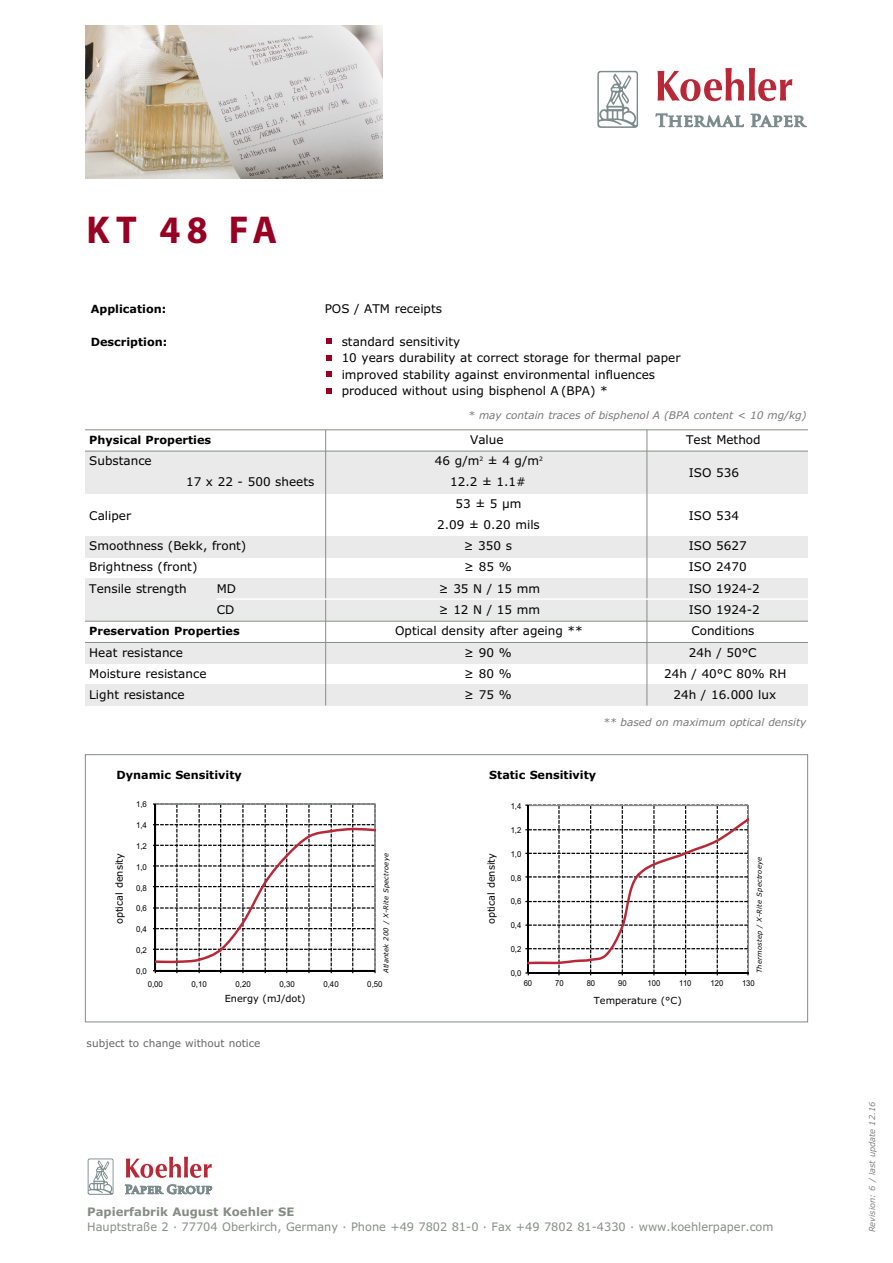
<style>
.page{position:relative;width:893px;height:1263px;background:#fff}
.page>*{position:absolute;margin:0;border:0;box-sizing:border-box;transform-origin:0 0}
.t1{font:700 39px "Myriad Pro";color:#970022}
.t2{font:12px/21.3px "Verdana";color:#000}
.t3{font:11.7px "Verdana";color:#868d86}
.t4{font:700 11.7px "Verdana";color:#868d86}
.t5{font:700 11.25px "Verdana";color:#000}
.t6{font:11.25px "Verdana Bold OTF";color:#000}
.t7{font:italic 10.5px "Verdana";color:#787878}
.t8{font:10.5px "Verdana";color:#666}
.t9{font:9.75px "Verdana";color:#000}
.t10{font:8.25px "Arial";color:#000;scale:.94 1}
.t11{font:italic 8.25px "Verdana";color:#808080}
.t12{font:8.1px "Arial";color:#000}
.t13{font:italic 6.75px "Verdana";letter-spacing:.03em;color:#000}
</style>
<div class="page">
<img style="left:85px;top:26px;width:298px;height:153px">
<svg style="left:597px;top:71px;width:41px;height:57px"></svg>
<svg style="left:751px;top:114px;width:56px;height:14px"></svg>
<svg style="left:658px;top:68px;width:134px;height:33px"></svg>
<svg style="left:656px;top:113px;width:88px;height:14px"></svg>
<svg style="left:88px;top:1158px;width:26px;height:37px"></svg>
<svg style="left:125px;top:1185px;width:87px;height:9px"></svg>
<svg style="left:126px;top:1157px;width:86px;height:21px"></svg>
<svg style="left:326px;top:371px;width:6px;height:6px"></svg>
<svg style="left:326px;top:388px;width:6px;height:6px"></svg>
<svg style="left:326px;top:355px;width:6px;height:6px"></svg>
<svg style="left:326px;top:338px;width:6px;height:6px"></svg>
<div style="left:85px;top:451px;width:723px;height:42px;background:#eaeaea"></div>
<div style="left:85px;top:536px;width:723px;height:21px;background:#eaeaea"></div>
<div style="left:85px;top:578px;width:723px;height:43px;background:#eaeaea"></div>
<div style="left:85px;top:642px;width:723px;height:21px;background:#eaeaea"></div>
<div style="left:85px;top:685px;width:723px;height:21px;background:#eaeaea"></div>
<hr style="left:85px;top:429px;width:723px;height:1px;background:#868d86">
<hr style="left:85px;top:451px;width:723px;height:1px;background:#868d86">
<hr style="left:85px;top:621px;width:723px;height:1px;background:#868d86">
<hr style="left:85px;top:642px;width:723px;height:1px;background:#868d86">
<hr style="left:325px;top:430px;width:1px;height:275px;background:#868d86">
<hr style="left:647px;top:430px;width:1px;height:275px;background:#868d86">
<hr style="left:216px;top:598px;width:592px;height:2px;background:#fff">
<svg style="left:153px;top:803px;width:223px;height:170px"></svg>
<svg style="left:525px;top:804px;width:224px;height:171px"></svg>
<div style="left:85px;top:754px;width:723px;height:268px;border:1px solid #868d86"></div>
<h1 class="t1" style="left:87px;top:207px;width:192px">KT 48 FA</h1>
<p class="t6" style="left:91px;top:302px;width:77px">Application:</p>
<p class="t2" style="left:325px;top:299px;width:119px">POS / ATM receipts</p>
<p class="t6" style="left:91px;top:335px;width:78px">Description:</p>
<p class="t2" style="left:342px;top:334px;width:340px;line-height:16.5px">standard sensitivity<br>10 years durability at correct storage for thermal paper improved stability against environmental influences produced without using bisphenol A (BPA) *</p>
<p class="t5" style="left:89px;top:433px;width:123px">Physical Properties</p>
<p class="t2" style="left:470px;top:430px;width:35px">Value</p>
<p class="t2" style="left:686px;top:430px;width:76px">Test Method</p>
<p class="t2" style="left:89px;top:451px;width:64px">Substance</p>
<p class="t7" style="left:468px;top:411px;width:340px">* may contain traces of bisphenol A (BPA content &lt; 10 mg/kg)</p>
<p class="t2" style="left:435px;top:451px;width:110px">46 g/m<sup>2</sup> ± 4 g/m<sup>2</sup></p>
<p class="t2" style="left:689px;top:463px;width:52px">ISO 536</p>
<p class="t2" style="left:186px;top:472px;width:130px">17 x 22 - 500 sheets</p>
<p class="t2" style="left:450px;top:472px;width:77px;text-align:center">12.2 ± 1.1#<br>53 ± 5 µm</p>
<p class="t2" style="left:89px;top:506px;width:43px">Caliper</p>
<p class="t2" style="left:89px;top:536px;width:159px">Smoothness (Bekk, front)<br>Brightness (front)<br>Tensile strength</p>
<p class="t2" style="left:689px;top:506px;width:52px">ISO 534</p>
<p class="t2" style="left:437px;top:515px;width:104px;text-align:center">2.09 ± 0.20 mils ≥ 350 s</p>
<p class="t2" style="left:689px;top:536px;width:59px">ISO 5627</p>
<p class="t2" style="left:464px;top:557px;width:49px">≥ 85 %</p>
<p class="t2" style="left:689px;top:557px;width:59px">ISO 2470</p>
<p class="t2" style="left:439px;top:579px;width:103px">≥ 35 N / 15 mm</p>
<p class="t2" style="left:689px;top:579px;width:72px">ISO 1924-2</p>
<p class="t2" style="left:439px;top:600px;width:103px">≥ 12 N / 15 mm</p>
<p class="t2" style="left:689px;top:600px;width:72px">ISO 1924-2</p>
<p class="t2" style="left:464px;top:642px;width:49px">≥ 90 %</p>
<p class="t2" style="left:689px;top:642px;width:69px">24h / 50°C</p>
<p class="t2" style="left:464px;top:664px;width:49px">≥ 80 %</p>
<p class="t2" style="left:664px;top:664px;width:124px">24h / 40°C 80% RH</p>
<p class="t2" style="left:464px;top:685px;width:49px">≥ 75 %</p>
<p class="t2" style="left:673px;top:685px;width:104px">24h / 16.000 lux</p>
<p class="t2" style="left:217px;top:579px;width:21px">MD<br>CD</p>
<p class="t5" style="left:89px;top:625px;width:152px">Preservation Properties</p>
<p class="t2" style="left:395px;top:621px;width:189px">Optical density after ageing **</p>
<p class="t2" style="left:691px;top:621px;width:65px">Conditions</p>
<p class="t2" style="left:89px;top:642px;width:119px">Heat resistance<br>Moisture resistance<br>Light resistance</p>
<p class="t7" style="left:603px;top:718px;width:205px">** based on maximum optical density</p>
<p class="t5" style="left:117px;top:768px;width:127px">Dynamic Sensitivity</p>
<p class="t5" style="left:489px;top:768px;width:109px">Static Sensitivity</p>
<p class="t12" style="left:136px;top:800px;width:12px">1,6</p>
<p class="t12" style="left:136px;top:821px;width:12px">1,4</p>
<p class="t10" style="left:511px;top:801px;width:13px">1,4</p>
<p class="t10" style="left:511px;top:825px;width:13px">1,2</p>
<p class="t12" style="left:136px;top:841px;width:12px">1,2</p>
<p class="t10" style="left:511px;top:849px;width:13px">1,0</p>
<p class="t9" style="left:115px;top:924px;width:73px;rotate:-90deg">optical density</p>
<p class="t9" style="left:487px;top:924px;width:73px;rotate:-90deg">optical density</p>
<p class="t13" style="left:383px;top:973px;width:122px;rotate:-90deg">Atlantek 200 / X-Rite Spectroeye</p>
<p class="t13" style="left:757px;top:973px;width:118px;rotate:-90deg">Thermostep / X-Rite Spectroeye</p>
<p class="t12" style="left:136px;top:862px;width:12px">1,0</p>
<p class="t10" style="left:511px;top:873px;width:13px">0,8</p>
<p class="t12" style="left:136px;top:883px;width:12px">0,8</p>
<p class="t10" style="left:511px;top:897px;width:13px">0,6</p>
<p class="t12" style="left:136px;top:904px;width:12px">0,6</p>
<p class="t10" style="left:511px;top:921px;width:13px">0,4</p>
<p class="t12" style="left:136px;top:925px;width:12px">0,4</p>
<p class="t10" style="left:511px;top:945px;width:13px">0,2</p>
<p class="t12" style="left:136px;top:945px;width:12px">0,2</p>
<p class="t12" style="left:136px;top:966px;width:12px">0,0</p>
<p class="t10" style="left:511px;top:968px;width:13px">0,0</p>
<p class="t12" style="left:148px;top:980px;width:17px">0,00</p>
<p class="t12" style="left:192px;top:980px;width:17px">0,10</p>
<p class="t12" style="left:236px;top:980px;width:17px">0,20</p>
<p class="t12" style="left:279px;top:980px;width:17px">0,30</p>
<p class="t12" style="left:323px;top:980px;width:17px">0,40</p>
<p class="t12" style="left:367px;top:980px;width:17px">0,50</p>
<p class="t9" style="left:225px;top:995px;width:82px">Energy (mJ/dot)</p>
<p class="t8" style="left:87px;top:1039px;width:175px">subject to change without notice</p>
<p class="t10" style="left:524px;top:978px;width:11px">60</p>
<p class="t10" style="left:555px;top:978px;width:11px">70</p>
<p class="t10" style="left:587px;top:978px;width:11px">80</p>
<p class="t10" style="left:618px;top:978px;width:11px">90</p>
<p class="t10" style="left:647px;top:978px;width:15px">100</p>
<p class="t10" style="left:679px;top:978px;width:15px">110</p>
<p class="t10" style="left:710px;top:978px;width:15px">120</p>
<p class="t10" style="left:742px;top:978px;width:15px">130</p>
<p class="t9" style="left:594px;top:997px;width:89px">Temperature (°C)</p>
<p class="t4" style="left:87px;top:1205px;width:209px">Papierfabrik August Koehler SE</p>
<p class="t3" style="left:87px;top:1222px;width:688px">Hauptstraße 2 · 77704 Oberkirch, Germany · Phone +49 7802 81-0 · Fax +49 7802 81-4330 · www.koehlerpaper.com</p>
<p class="t11" style="left:869px;top:1232px;width:132px;rotate:-90deg">Revision: 6 / last update 12.16</p>
</div>
